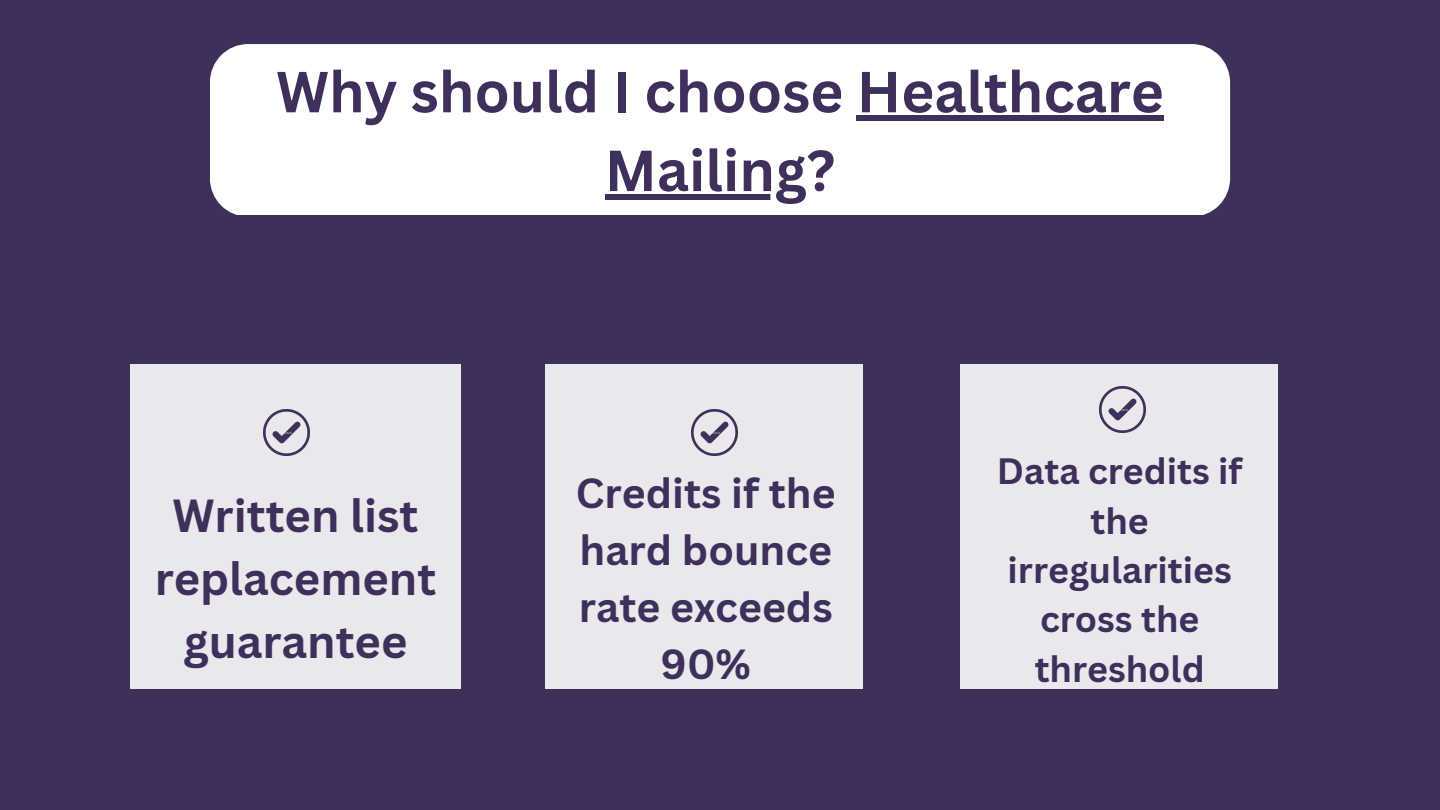
<style>
.page{position:relative;width:1440px;height:810px;background:#3e2f5b}
.page>*{position:absolute;margin:0;border:0;box-sizing:border-box;transform-origin:0 0}
.t1{font:700 56.6px/78.8px "Canva Sans";color:#3e2f5b;text-align:center}
.t2{font:700 45.2px/63px "Canva Sans";color:#3e2f5b;text-align:center}
.t3{font:700 40.9px/57px "Canva Sans";color:#3e2f5b;text-align:center}
.t4{font:700 35.7px/49.4px "Canva Sans";color:#3e2f5b;text-align:center}
</style>
<div class="page">
<div style="left:210px;top:44px;width:1020px;height:171px;background:#fff"></div>
<div style="left:857px;top:115px;width:307px;height:6px;background:#3e2f5b"></div>
<svg style="left:605px;top:194px;width:202px;height:5px"></svg>
<div style="left:130px;top:364px;width:331px;height:325px;background:#eae8ed"></div>
<div style="left:545px;top:364px;width:318px;height:325px;background:#eae8ed"></div>
<div style="left:960px;top:364px;width:318px;height:325px;background:#eae8ed"></div>
<img style="left:263px;top:409px;width:47px;height:47px">
<img style="left:691px;top:409px;width:47px;height:47px">
<img style="left:1099px;top:386px;width:47px;height:47px">
<h1 class="t1" style="left:276px;top:51px;width:889px">Why should I choose Healthcare<br>Mailing?</h1>
<p class="t2" style="left:155px;top:483px;width:283px">Written list replacement guarantee</p>
<p class="t3" style="left:576px;top:463px;width:261px">Credits if the hard bounce rate exceeds<br>90%</p>
<p class="t4" style="left:997px;top:446px;width:247px">Data credits if the irregularities cross the threshold</p>
</div>
